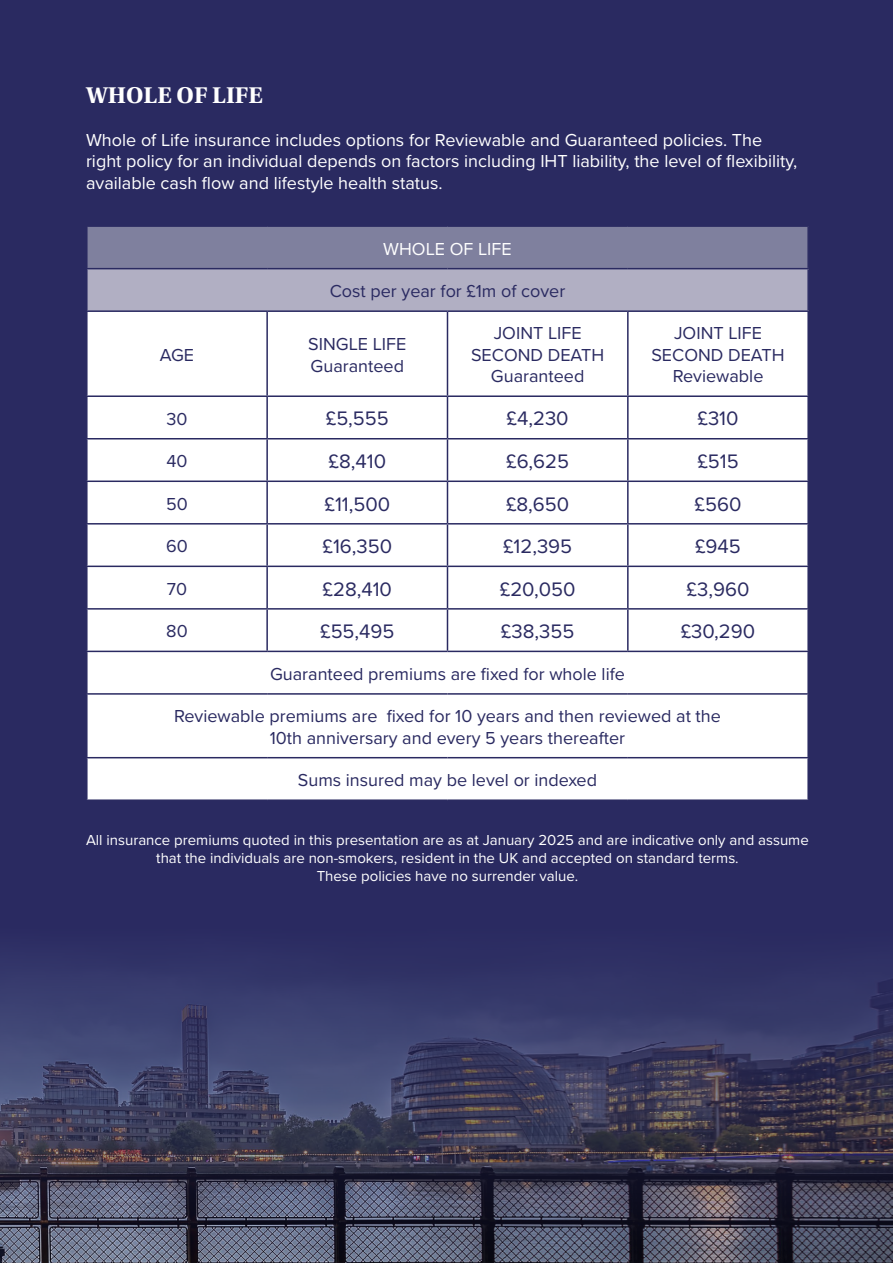
<style>
.page{position:relative;width:893px;height:1263px;background:#2a2a61}
.page>*{position:absolute;margin:0;border:0;box-sizing:border-box;transform-origin:0 0}
.t1{font:700 24px "Utopia Std";color:#fff}
.t2{font:20.25px "Proxima Nova";color:#2a2a61}
.t3{font:18px/21.6px "Proxima Nova";color:#2a2a61;text-align:center}
.t4{font:18px/21.6px "Proxima Nova";color:#fff}
.t5{font:15px/18px "Proxima Nova";color:#fff;text-align:center}
</style>
<div class="page">
<div style="left:87px;top:226px;width:721px;height:43px;background:#7f809e"></div>
<div style="left:87px;top:269px;width:721px;height:42px;background:#b1afc3"></div>
<div style="left:88px;top:312px;width:719px;height:487px;background:#fff"></div>
<hr style="left:86px;top:225px;width:181px;height:2px;background:#2a2a61">
<hr style="left:86px;top:227px;width:2px;height:41px;background:#2a2a61">
<hr style="left:267px;top:225px;width:180px;height:2px;background:#2a2a61">
<hr style="left:447px;top:225px;width:181px;height:2px;background:#2a2a61">
<hr style="left:628px;top:225px;width:181px;height:2px;background:#2a2a61">
<hr style="left:807px;top:227px;width:2px;height:41px;background:#2a2a61">
<hr style="left:86px;top:268px;width:181px;height:1px;background:#2a2a61">
<hr style="left:86px;top:269px;width:2px;height:41px;background:#2a2a61">
<hr style="left:267px;top:268px;width:180px;height:1px;background:#2a2a61">
<hr style="left:447px;top:268px;width:181px;height:1px;background:#2a2a61">
<hr style="left:628px;top:268px;width:181px;height:1px;background:#2a2a61">
<hr style="left:807px;top:269px;width:2px;height:41px;background:#2a2a61">
<hr style="left:86px;top:310px;width:181px;height:2px;background:#2a2a61">
<hr style="left:267px;top:310px;width:180px;height:2px;background:#2a2a61">
<hr style="left:266px;top:312px;width:2px;height:83px;background:#2a2a61">
<hr style="left:447px;top:310px;width:181px;height:2px;background:#2a2a61">
<hr style="left:447px;top:312px;width:1px;height:83px;background:#2a2a61">
<hr style="left:628px;top:310px;width:181px;height:2px;background:#2a2a61">
<hr style="left:627px;top:312px;width:2px;height:83px;background:#2a2a61">
<hr style="left:86px;top:395px;width:181px;height:2px;background:#2a2a61">
<hr style="left:267px;top:395px;width:180px;height:2px;background:#2a2a61">
<hr style="left:266px;top:397px;width:2px;height:41px;background:#2a2a61">
<hr style="left:447px;top:395px;width:181px;height:2px;background:#2a2a61">
<hr style="left:447px;top:397px;width:1px;height:41px;background:#2a2a61">
<hr style="left:628px;top:395px;width:181px;height:2px;background:#2a2a61">
<hr style="left:627px;top:397px;width:2px;height:41px;background:#2a2a61">
<hr style="left:86px;top:438px;width:181px;height:1px;background:#2a2a61">
<hr style="left:267px;top:438px;width:180px;height:1px;background:#2a2a61">
<hr style="left:266px;top:439px;width:2px;height:41px;background:#2a2a61">
<hr style="left:447px;top:438px;width:181px;height:1px;background:#2a2a61">
<hr style="left:447px;top:439px;width:1px;height:41px;background:#2a2a61">
<hr style="left:628px;top:438px;width:181px;height:1px;background:#2a2a61">
<hr style="left:627px;top:439px;width:2px;height:41px;background:#2a2a61">
<hr style="left:86px;top:480px;width:181px;height:2px;background:#2a2a61">
<hr style="left:267px;top:480px;width:180px;height:2px;background:#2a2a61">
<hr style="left:266px;top:482px;width:2px;height:41px;background:#2a2a61">
<hr style="left:447px;top:480px;width:181px;height:2px;background:#2a2a61">
<hr style="left:447px;top:482px;width:1px;height:41px;background:#2a2a61">
<hr style="left:628px;top:480px;width:181px;height:2px;background:#2a2a61">
<hr style="left:627px;top:482px;width:2px;height:41px;background:#2a2a61">
<hr style="left:86px;top:523px;width:181px;height:1px;background:#2a2a61">
<hr style="left:267px;top:523px;width:180px;height:1px;background:#2a2a61">
<hr style="left:266px;top:524px;width:2px;height:42px;background:#2a2a61">
<hr style="left:447px;top:523px;width:181px;height:1px;background:#2a2a61">
<hr style="left:447px;top:524px;width:1px;height:42px;background:#2a2a61">
<hr style="left:628px;top:523px;width:181px;height:1px;background:#2a2a61">
<hr style="left:627px;top:524px;width:2px;height:42px;background:#2a2a61">
<hr style="left:86px;top:566px;width:181px;height:1px;background:#2a2a61">
<hr style="left:267px;top:566px;width:180px;height:1px;background:#2a2a61">
<hr style="left:266px;top:567px;width:2px;height:41px;background:#2a2a61">
<hr style="left:447px;top:566px;width:181px;height:1px;background:#2a2a61">
<hr style="left:447px;top:567px;width:1px;height:41px;background:#2a2a61">
<hr style="left:628px;top:566px;width:181px;height:1px;background:#2a2a61">
<hr style="left:627px;top:567px;width:2px;height:41px;background:#2a2a61">
<hr style="left:86px;top:608px;width:181px;height:2px;background:#2a2a61">
<hr style="left:267px;top:608px;width:180px;height:2px;background:#2a2a61">
<hr style="left:266px;top:610px;width:2px;height:41px;background:#2a2a61">
<hr style="left:447px;top:608px;width:181px;height:2px;background:#2a2a61">
<hr style="left:447px;top:610px;width:1px;height:41px;background:#2a2a61">
<hr style="left:628px;top:608px;width:181px;height:2px;background:#2a2a61">
<hr style="left:627px;top:610px;width:2px;height:41px;background:#2a2a61">
<hr style="left:86px;top:651px;width:181px;height:1px;background:#2a2a61">
<hr style="left:267px;top:651px;width:180px;height:1px;background:#2a2a61">
<hr style="left:447px;top:651px;width:181px;height:1px;background:#2a2a61">
<hr style="left:628px;top:651px;width:181px;height:1px;background:#2a2a61">
<hr style="left:86px;top:693px;width:181px;height:2px;background:#2a2a61">
<hr style="left:267px;top:693px;width:180px;height:2px;background:#2a2a61">
<hr style="left:447px;top:693px;width:181px;height:2px;background:#2a2a61">
<hr style="left:628px;top:693px;width:181px;height:2px;background:#2a2a61">
<hr style="left:86px;top:757px;width:181px;height:1px;background:#2a2a61">
<hr style="left:267px;top:757px;width:180px;height:1px;background:#2a2a61">
<hr style="left:447px;top:757px;width:181px;height:1px;background:#2a2a61">
<hr style="left:628px;top:757px;width:181px;height:1px;background:#2a2a61">
<img style="left:0;top:961px;width:893px;height:302px">
<h1 class="t1" style="left:86px;top:81px;width:178px">WHOLE OF LIFE</h1>
<p class="t4" style="left:86px;top:128px;width:713px">Whole of Life insurance includes options for Reviewable and Guaranteed policies. The right policy for an individual depends on factors including IHT liability, the level of flexibility, available cash flow and lifestyle health status.</p>
<p class="t4" style="left:383px;top:237px;width:130px">WHOLE OF LIFE</p>
<p class="t3" style="left:330px;top:279px;width:237px">Cost per year for £1m of cover</p>
<p class="t3" style="left:160px;top:343px;width:36px">AGE</p>
<p class="t3" style="left:308px;top:332px;width:100px;text-align:left">SINGLE LIFE<br>Guaranteed</p>
<p class="t3" style="left:471px;top:322px;width:135px">JOINT LIFE<br>SECOND DEATH<br>Guaranteed</p>
<p class="t3" style="left:651px;top:322px;width:135px">JOINT LIFE<br>SECOND DEATH<br>Reviewable</p>
<p class="t3" style="left:166px;top:407px;width:23px">30</p>
<p class="t2" style="left:326px;top:404px;width:64px">£5,555</p>
<p class="t2" style="left:507px;top:404px;width:64px">£4,230</p>
<p class="t2" style="left:697px;top:404px;width:43px">£310</p>
<p class="t3" style="left:166px;top:449px;width:23px">40</p>
<p class="t2" style="left:329px;top:446px;width:59px">£8,410</p>
<p class="t2" style="left:506px;top:446px;width:64px">£6,625</p>
<p class="t2" style="left:697px;top:446px;width:43px">£515</p>
<p class="t3" style="left:166px;top:492px;width:23px">50</p>
<p class="t2" style="left:324px;top:489px;width:67px">£11,500</p>
<p class="t2" style="left:506px;top:489px;width:65px">£8,650</p>
<p class="t2" style="left:695px;top:489px;width:48px">£560</p>
<p class="t3" style="left:166px;top:535px;width:23px">60</p>
<p class="t2" style="left:322px;top:531px;width:71px">£16,350</p>
<p class="t2" style="left:503px;top:531px;width:71px">£12,395</p>
<p class="t2" style="left:695px;top:531px;width:47px">£945</p>
<p class="t3" style="left:167px;top:577px;width:22px">70</p>
<p class="t2" style="left:323px;top:574px;width:71px">£28,410</p>
<p class="t2" style="left:500px;top:574px;width:77px">£20,050</p>
<p class="t2" style="left:687px;top:574px;width:64px">£3,960</p>
<p class="t3" style="left:166px;top:620px;width:23px">80</p>
<p class="t2" style="left:320px;top:616px;width:76px">£55,495</p>
<p class="t2" style="left:501px;top:616px;width:75px">£38,355</p>
<p class="t2" style="left:681px;top:616px;width:76px">£30,290</p>
<p class="t3" style="left:270px;top:662px;width:356px">Guaranteed premiums are fixed for whole life</p>
<p class="t3" style="left:174px;top:704px;width:548px">Reviewable premiums are fixed for 10 years and then reviewed at the<br>10th anniversary and every 5 years thereafter</p>
<p class="t3" style="left:298px;top:768px;width:301px">Sums insured may be level or indexed</p>
<p class="t5" style="left:86px;top:830px;width:724px">All insurance premiums quoted in this presentation are as at January 2025 and are indicative only and assume that the individuals are non-smokers, resident in the UK and accepted on standard terms.<br>These policies have no surrender value.</p>
</div>
